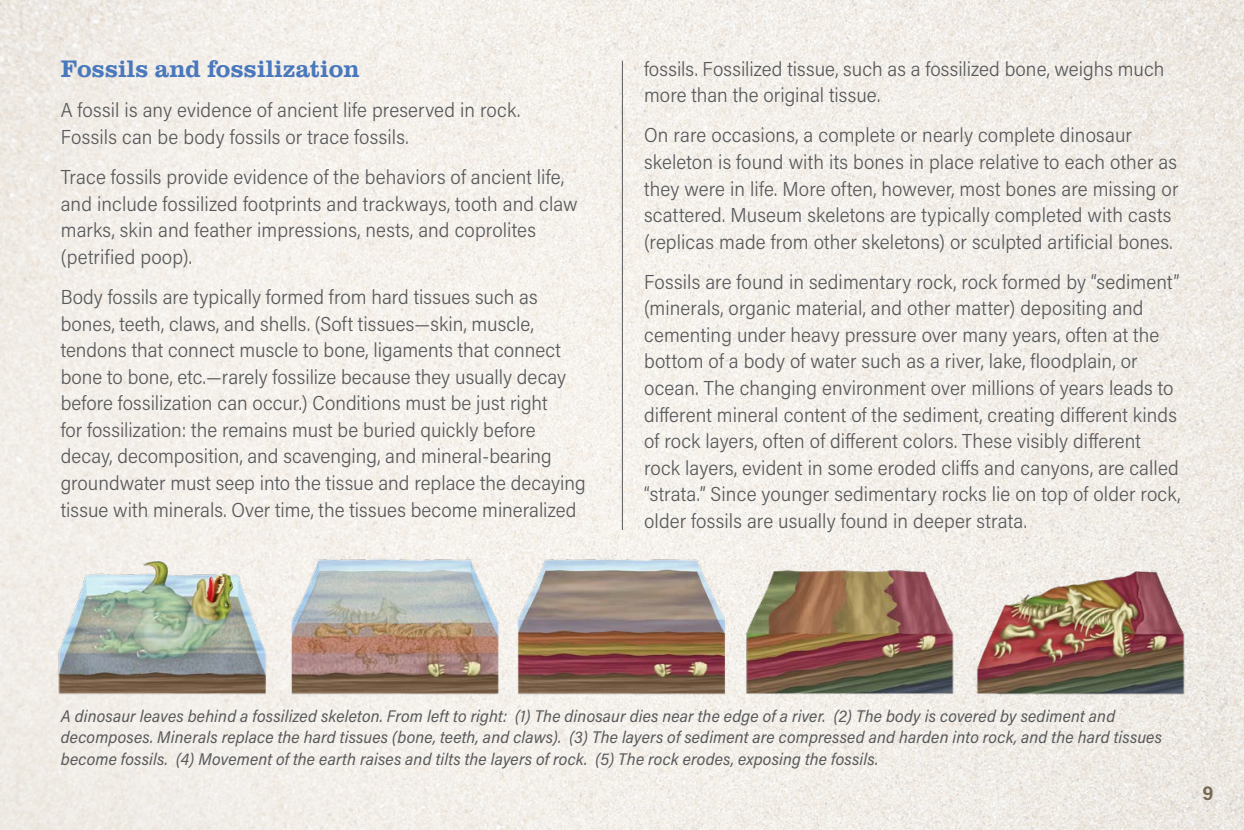
<style>
.page{position:relative;width:1244px;height:830px;background:#fff}
.page>*{position:absolute;margin:0;border:0;box-sizing:border-box;transform-origin:0 0}
.t1{font:500 24.75px "Clarendon URW";color:#4978bc}
.t2{font:300 20.25px/26.6px "Acumin Pro Semi Cond";letter-spacing:.005em;color:#58595b}
.t3{font:700 20.25px "Acumin Pro Semi Cond";color:#786952}
.t4{font:italic 16.88px/21.4px "Acumin Pro Semi Cond";letter-spacing:.01em;color:#58595b}
</style>
<div class="page">
<img style="left:0;top:0;width:1244px;height:829px">
<img style="left:51px;top:552px;width:452px;height:153px">
<img style="left:509px;top:552px;width:226px;height:153px">
<img style="left:738px;top:557px;width:226px;height:153px">
<img style="left:969px;top:557px;width:226px;height:153px">
<hr style="left:622px;top:61px;width:1px;height:468px;background:#58595b">
<p class="t1" style="left:61px;top:51px;width:300px">Fossils and fossilization</p>
<p class="t2" style="left:61px;top:96px;width:461px">A fossil is any evidence of ancient life preserved in rock.<br>Fossils can be body fossils or trace fossils.</p>
<p class="t2" style="left:61px;top:163px;width:518px">Trace fossils provide evidence of the behaviors of ancient life, and include fossilized footprints and trackways, tooth and claw marks, skin and feather impressions, nests, and coprolites (petrified poop).</p>
<p class="t2" style="left:61px;top:282px;width:526px">Body fossils are typically formed from hard tissues such as bones, teeth, claws, and shells. (Soft tissues—skin, muscle, tendons that connect muscle to bone, ligaments that connect bone to bone, etc.—rarely fossilize because they usually decay before fossilization can occur.) Conditions must be just right<br>for fossilization: the remains must be buried quickly before decay, decomposition, and scavenging, and mineral-bearing groundwater must seep into the tissue and replace the decaying tissue with minerals. Over time, the tissues become mineralized</p>
<p class="t2" style="left:644px;top:54px;width:522px">fossils. Fossilized tissue, such as a fossilized bone, weighs much more than the original tissue.</p>
<p class="t2" style="left:644px;top:121px;width:536px">On rare occasions, a complete or nearly complete dinosaur skeleton is found with its bones in place relative to each other as they were in life. More often, however, most bones are missing or scattered. Museum skeletons are typically completed with casts (replicas made from other skeletons) or sculpted artificial bones.</p>
<p class="t2" style="left:644px;top:267px;width:538px">Fossils are found in sedimentary rock, rock formed by “sediment” (minerals, organic material, and other matter) depositing and cementing under heavy pressure over many years, often at the bottom of a body of water such as a river, lake, floodplain, or ocean. The changing environment over millions of years leads to different mineral content of the sediment, creating different kinds of rock layers, often of different colors. These visibly different rock layers, evident in some eroded cliffs and canyons, are called “strata.” Since younger sedimentary rocks lie on top of older rock, older fossils are usually found in deeper strata.</p>
<p class="t4" style="left:61px;top:704px;width:1102px">A dinosaur leaves behind a fossilized skeleton. From left to right: (1) The dinosaur dies near the edge of a river. (2) The body is covered by sediment and decomposes. Minerals replace the hard tissues (bone, teeth, and claws). (3) The layers of sediment are compressed and harden into rock, and the hard tissues become fossils. (4) Movement of the earth raises and tilts the layers of rock. (5) The rock erodes, exposing the fossils.</p>
<p class="t3" style="left:1202px;top:777px;width:13px">9</p>
</div>
